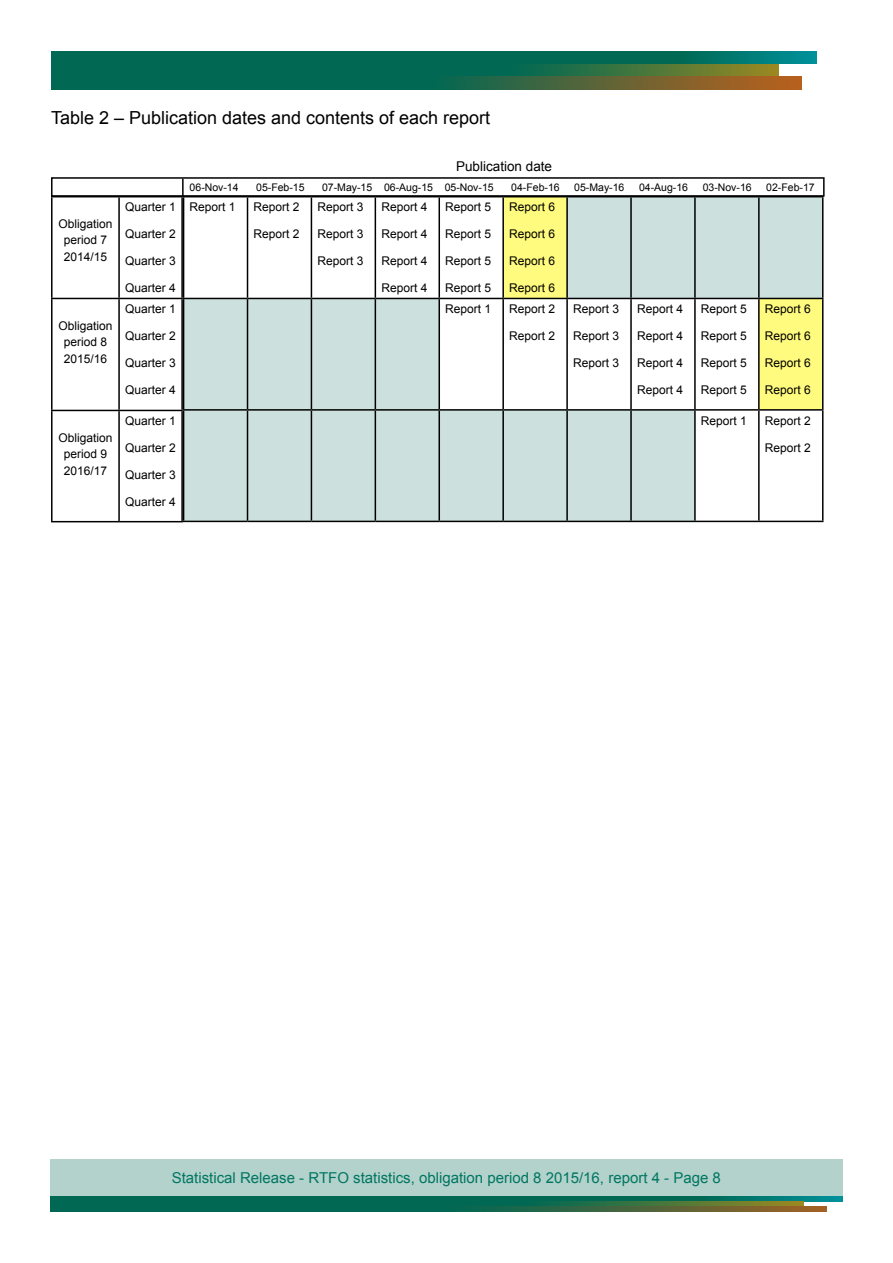
<style>
.page{position:relative;width:893px;height:1263px;background:#fff}
.page>*{position:absolute;margin:0;border:0;box-sizing:border-box;transform-origin:0 0}
.t1{font:18px "Arial";color:#000}
.t2{font:15px "Arial";color:#007662}
.t3{font:13.5px "Arial";color:#000}
.t4{font:12px/16.5px "Arial";color:#000;text-align:center}
.t5{font:10.5px "Arial";color:#000}
</style>
<div class="page">
<div style="left:50px;top:1160px;width:792px;height:36px;background:#b3d2cb"></div>
<svg style="left:50px;top:1196px;width:792px;height:5px;background:#006b59"></svg>
<svg style="left:50px;top:1201px;width:753px;height:5px;background:#1b6d4a"></svg>
<svg style="left:50px;top:1206px;width:777px;height:6px;background:#256647"></svg>
<svg style="left:51px;top:64px;width:727px;height:13px;background:#1c6d49"></svg>
<svg style="left:51px;top:51px;width:765px;height:13px;background:#006b59"></svg>
<svg style="left:51px;top:77px;width:750px;height:12px;background:#306544"></svg>
<hr style="left:51px;top:197px;width:2px;height:101px;background:#000">
<hr style="left:118px;top:197px;width:2px;height:101px;background:#000">
<hr style="left:181px;top:197px;width:2px;height:101px;background:#000">
<hr style="left:51px;top:298px;width:68px;height:1px;background:#000">
<hr style="left:51px;top:299px;width:2px;height:111px;background:#000">
<hr style="left:119px;top:298px;width:64px;height:1px;background:#000">
<hr style="left:118px;top:299px;width:2px;height:111px;background:#000">
<hr style="left:181px;top:299px;width:2px;height:111px;background:#000">
<hr style="left:51px;top:410px;width:68px;height:1px;background:#000">
<hr style="left:51px;top:411px;width:2px;height:110px;background:#000">
<hr style="left:119px;top:410px;width:64px;height:1px;background:#000">
<hr style="left:118px;top:411px;width:2px;height:110px;background:#000">
<hr style="left:181px;top:411px;width:2px;height:110px;background:#000">
<hr style="left:51px;top:521px;width:68px;height:1px;background:#000">
<hr style="left:119px;top:521px;width:64px;height:1px;background:#000">
<div style="left:503px;top:197px;width:64px;height:101px;background:#fffb7e"></div>
<div style="left:568px;top:197px;width:254px;height:101px;background:#cce1dd"></div>
<svg style="left:184px;top:299px;width:510px;height:222px;fill:#cce1dd"></svg>
<div style="left:759px;top:298px;width:64px;height:112px;background:#fffb7e"></div>
<hr style="left:183px;top:197px;width:1px;height:101px;background:#000">
<hr style="left:247px;top:197px;width:1px;height:101px;background:#000">
<hr style="left:311px;top:197px;width:1px;height:101px;background:#000">
<hr style="left:375px;top:197px;width:1px;height:101px;background:#000">
<hr style="left:438px;top:197px;width:2px;height:101px;background:#000">
<hr style="left:502px;top:197px;width:2px;height:101px;background:#000">
<hr style="left:566px;top:197px;width:2px;height:101px;background:#000">
<hr style="left:630px;top:197px;width:2px;height:101px;background:#000">
<hr style="left:694px;top:197px;width:2px;height:101px;background:#000">
<hr style="left:758px;top:197px;width:2px;height:101px;background:#000">
<hr style="left:822px;top:197px;width:1px;height:101px;background:#000">
<hr style="left:183px;top:298px;width:64px;height:1px;background:#000">
<hr style="left:183px;top:299px;width:1px;height:110px;background:#000">
<hr style="left:247px;top:298px;width:64px;height:1px;background:#000">
<hr style="left:247px;top:299px;width:1px;height:110px;background:#000">
<hr style="left:311px;top:298px;width:64px;height:1px;background:#000">
<hr style="left:311px;top:299px;width:1px;height:110px;background:#000">
<hr style="left:375px;top:298px;width:64px;height:1px;background:#000">
<hr style="left:375px;top:299px;width:1px;height:110px;background:#000">
<hr style="left:439px;top:298px;width:64px;height:1px;background:#000">
<hr style="left:438px;top:299px;width:2px;height:110px;background:#000">
<hr style="left:503px;top:298px;width:64px;height:1px;background:#000">
<hr style="left:502px;top:299px;width:2px;height:110px;background:#000">
<hr style="left:567px;top:298px;width:64px;height:1px;background:#000">
<hr style="left:566px;top:299px;width:2px;height:110px;background:#000">
<hr style="left:631px;top:298px;width:64px;height:1px;background:#000">
<hr style="left:630px;top:299px;width:2px;height:110px;background:#000">
<hr style="left:695px;top:298px;width:64px;height:1px;background:#000">
<hr style="left:694px;top:299px;width:2px;height:110px;background:#000">
<hr style="left:759px;top:298px;width:64px;height:1px;background:#000">
<hr style="left:758px;top:299px;width:2px;height:110px;background:#000">
<hr style="left:822px;top:299px;width:1px;height:110px;background:#000">
<hr style="left:183px;top:409px;width:64px;height:2px;background:#000">
<hr style="left:183px;top:411px;width:1px;height:110px;background:#000">
<hr style="left:247px;top:409px;width:64px;height:2px;background:#000">
<hr style="left:247px;top:411px;width:1px;height:110px;background:#000">
<hr style="left:311px;top:409px;width:64px;height:2px;background:#000">
<hr style="left:311px;top:411px;width:1px;height:110px;background:#000">
<hr style="left:375px;top:409px;width:64px;height:2px;background:#000">
<hr style="left:375px;top:411px;width:1px;height:110px;background:#000">
<hr style="left:439px;top:409px;width:64px;height:2px;background:#000">
<hr style="left:438px;top:411px;width:2px;height:110px;background:#000">
<hr style="left:503px;top:409px;width:64px;height:2px;background:#000">
<hr style="left:502px;top:411px;width:2px;height:110px;background:#000">
<hr style="left:567px;top:409px;width:64px;height:2px;background:#000">
<hr style="left:566px;top:411px;width:2px;height:110px;background:#000">
<hr style="left:631px;top:409px;width:64px;height:2px;background:#000">
<hr style="left:630px;top:411px;width:2px;height:110px;background:#000">
<hr style="left:695px;top:409px;width:64px;height:2px;background:#000">
<hr style="left:694px;top:411px;width:2px;height:110px;background:#000">
<hr style="left:759px;top:409px;width:64px;height:2px;background:#000">
<hr style="left:758px;top:411px;width:2px;height:110px;background:#000">
<hr style="left:822px;top:411px;width:1px;height:110px;background:#000">
<hr style="left:183px;top:521px;width:64px;height:1px;background:#000">
<hr style="left:247px;top:521px;width:64px;height:1px;background:#000">
<hr style="left:311px;top:521px;width:64px;height:1px;background:#000">
<hr style="left:375px;top:521px;width:64px;height:1px;background:#000">
<hr style="left:439px;top:521px;width:64px;height:1px;background:#000">
<hr style="left:503px;top:521px;width:64px;height:1px;background:#000">
<hr style="left:567px;top:521px;width:64px;height:1px;background:#000">
<hr style="left:631px;top:521px;width:64px;height:1px;background:#000">
<hr style="left:695px;top:521px;width:64px;height:1px;background:#000">
<hr style="left:759px;top:521px;width:64px;height:1px;background:#000">
<div style="left:51px;top:177px;width:774px;height:20px;border:2px solid #000"></div>
<svg style="left:182px;top:179px;width:2px;height:18px"></svg>
<p class="t1" style="left:51px;top:106px;width:441px">Table 2 – Publication dates and contents of each report</p>
<p class="t3" style="left:456px;top:157px;width:98px">Publication date</p>
<p class="t4" style="left:58px;top:216px;width:56px">Obligation period 7<br>2014/15</p>
<p class="t4" style="left:58px;top:317px;width:56px">Obligation period 8<br>2015/16</p>
<p class="t4" style="left:58px;top:429px;width:56px">Obligation period 9<br>2016/17</p>
<p class="t4" style="left:125px;top:199px;width:52px">Quarter 1</p>
<p class="t4" style="left:125px;top:226px;width:52px">Quarter 2</p>
<p class="t4" style="left:125px;top:253px;width:52px">Quarter 3</p>
<p class="t4" style="left:125px;top:280px;width:52px">Quarter 4</p>
<p class="t4" style="left:125px;top:301px;width:52px">Quarter 1</p>
<p class="t4" style="left:125px;top:328px;width:52px">Quarter 2</p>
<p class="t4" style="left:125px;top:355px;width:52px">Quarter 3</p>
<p class="t4" style="left:125px;top:382px;width:52px">Quarter 4</p>
<p class="t4" style="left:125px;top:413px;width:52px">Quarter 1</p>
<p class="t4" style="left:125px;top:440px;width:52px">Quarter 2</p>
<p class="t4" style="left:125px;top:467px;width:52px">Quarter 3</p>
<p class="t4" style="left:125px;top:494px;width:52px">Quarter 4</p>
<p class="t5" style="left:190px;top:180px;width:51px">06-Nov-14</p>
<p class="t5" style="left:256px;top:180px;width:50px">05-Feb-15</p>
<p class="t5" style="left:322px;top:180px;width:173px">07-May-15 06-Aug-15 05-Nov-15</p>
<p class="t5" style="left:511px;top:180px;width:50px">04-Feb-16</p>
<p class="t5" style="left:574px;top:180px;width:52px">05-May-16</p>
<p class="t5" style="left:639px;top:180px;width:51px">04-Aug-16</p>
<p class="t5" style="left:703px;top:180px;width:51px">03-Nov-16</p>
<p class="t5" style="left:766px;top:180px;width:50px">02-Feb-17</p>
<p class="t4" style="left:190px;top:199px;width:48px">Report 1</p>
<p class="t4" style="left:253px;top:199px;width:48px">Report 2</p>
<p class="t4" style="left:253px;top:226px;width:48px">Report 2</p>
<p class="t4" style="left:317px;top:199px;width:48px">Report 3</p>
<p class="t4" style="left:317px;top:226px;width:48px">Report 3</p>
<p class="t4" style="left:317px;top:253px;width:48px">Report 3</p>
<p class="t4" style="left:381px;top:199px;width:48px">Report 4</p>
<p class="t4" style="left:381px;top:226px;width:48px">Report 4</p>
<p class="t4" style="left:381px;top:253px;width:48px">Report 4</p>
<p class="t4" style="left:381px;top:280px;width:48px">Report 4</p>
<p class="t4" style="left:445px;top:199px;width:48px">Report 5</p>
<p class="t4" style="left:445px;top:226px;width:48px">Report 5</p>
<p class="t4" style="left:445px;top:253px;width:48px">Report 5</p>
<p class="t4" style="left:445px;top:280px;width:48px">Report 5</p>
<p class="t4" style="left:509px;top:199px;width:48px">Report 6</p>
<p class="t4" style="left:509px;top:226px;width:48px">Report 6</p>
<p class="t4" style="left:509px;top:253px;width:48px">Report 6</p>
<p class="t4" style="left:509px;top:280px;width:48px">Report 6</p>
<p class="t4" style="left:445px;top:301px;width:48px">Report 1</p>
<p class="t4" style="left:509px;top:301px;width:48px">Report 2</p>
<p class="t4" style="left:509px;top:328px;width:48px">Report 2</p>
<p class="t4" style="left:573px;top:301px;width:48px">Report 3</p>
<p class="t4" style="left:573px;top:328px;width:48px">Report 3</p>
<p class="t4" style="left:573px;top:355px;width:48px">Report 3</p>
<p class="t4" style="left:637px;top:301px;width:48px">Report 4</p>
<p class="t4" style="left:637px;top:328px;width:48px">Report 4</p>
<p class="t4" style="left:637px;top:355px;width:48px">Report 4</p>
<p class="t4" style="left:637px;top:382px;width:48px">Report 4</p>
<p class="t4" style="left:701px;top:301px;width:48px">Report 5</p>
<p class="t4" style="left:701px;top:328px;width:48px">Report 5</p>
<p class="t4" style="left:701px;top:355px;width:48px">Report 5</p>
<p class="t4" style="left:701px;top:382px;width:48px">Report 5</p>
<p class="t4" style="left:765px;top:301px;width:48px">Report 6</p>
<p class="t4" style="left:765px;top:328px;width:48px">Report 6</p>
<p class="t4" style="left:765px;top:355px;width:48px">Report 6</p>
<p class="t4" style="left:765px;top:382px;width:48px">Report 6</p>
<p class="t4" style="left:701px;top:412px;width:48px">Report 1</p>
<p class="t4" style="left:765px;top:412px;width:48px">Report 2</p>
<p class="t4" style="left:765px;top:439px;width:48px">Report 2</p>
<p class="t2" style="left:172px;top:1168px;width:551px">Statistical Release - RTFO statistics, obligation period 8 2015/16, report 4 - Page 8</p>
</div>
